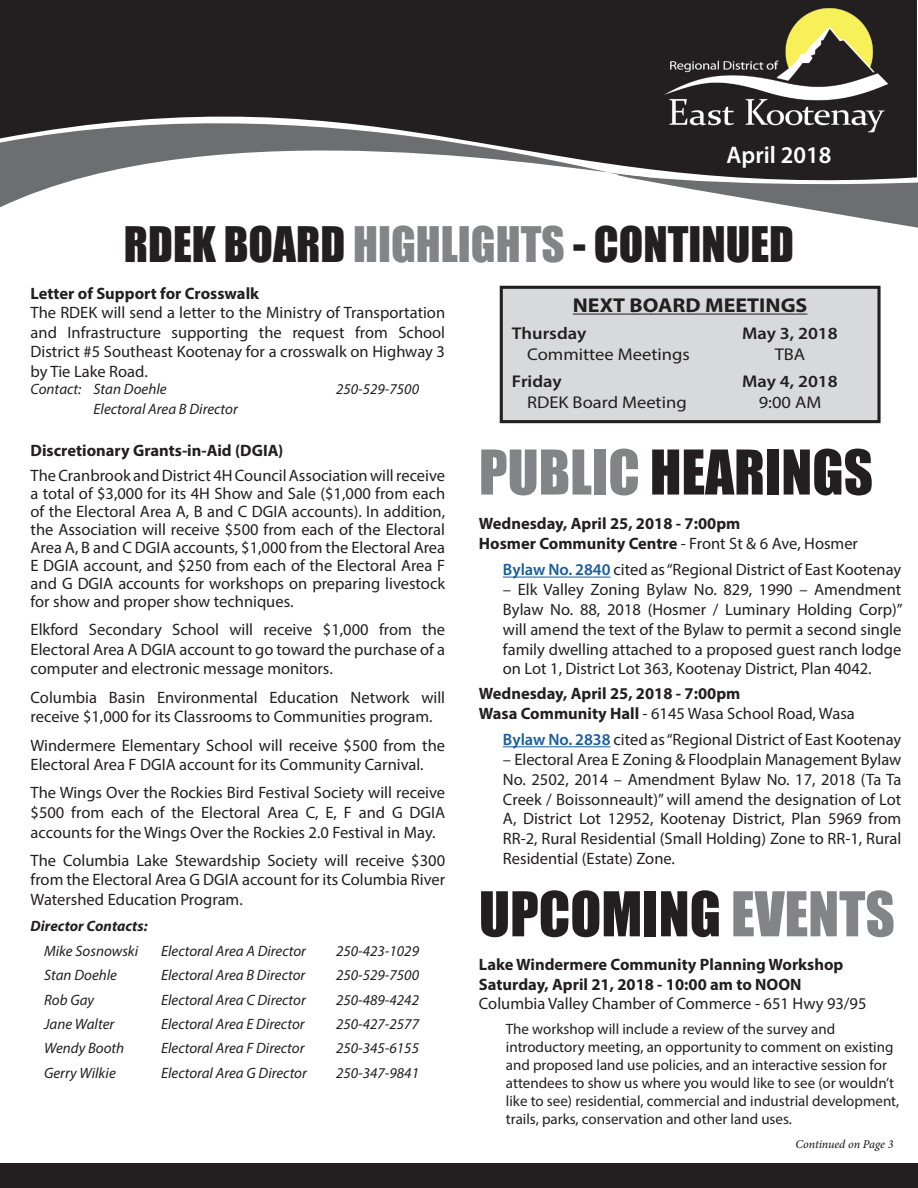
<style>
.page{position:relative;width:918px;height:1188px;background:#fff}
.page>*{position:absolute;margin:0;border:0;box-sizing:border-box;transform-origin:0 0}
.t1{font:57px "Impact";color:#231f20}
.t2{font:45px "Impact";color:#231f20}
.t3{font:600 24px "Myriad Pro";color:#fff}
.t4{font:700 20.1px "Myriad Pro";color:#231f20;scale:1.09 1}
.t5{font:16.95px "Myriad Pro";color:#231f20;scale:1.09 1}
.t6{font:600 16.95px "Myriad Pro";color:#231f20;scale:1.09 1}
.t7{font:16.5px/19.5px "Myriad Pro";color:#231f20;text-align:justify}
.t8{font:700 16.5px/19.8px "Myriad Pro";color:#231f20}
.t9{font:italic 15px "Myriad Pro";color:#231f20}
.t10{font:15px/18px "Myriad Pro";color:#231f20}
.t11{font:italic 700 15px "Myriad Pro";color:#231f20}
.t12{font:italic 500 12px "Minion Pro";letter-spacing:-.01em;color:#231f20}
.s1{color:#828487}
.s2{font-weight:400}
.s3{font-weight:600;color:#175d9e}
</style>
<div class="page">
<div style="left:0;top:1163px;width:918px;height:25px;background:#231f20"></div>
<div style="left:0;top:0;width:917px;height:170px;background:#231f20"></div>
<svg style="left:0;top:77px;width:679px;height:131px"></svg>
<svg style="left:571px;top:170px;width:347px;height:58px"></svg>
<img style="left:662px;top:0;width:228px;height:148px">
<div style="left:665px;top:134px;width:229px;height:29px;background:#231f20"></div>
<div style="left:501px;top:287px;width:378px;height:135px;background:#d8d9db"></div>
<hr style="left:573px;top:314px;width:234px;height:1px;background:#231f20">
<div style="left:500px;top:286px;width:381px;height:137px;border:3px solid #231f20"></div>
<hr style="left:503px;top:577px;width:108px;height:1px;background:#175d9e">
<hr style="left:503px;top:746px;width:108px;height:1px;background:#175d9e">
<h3 class="t3" style="left:727px;top:139px;width:106px">April 2018</h3>
<h2 class="t2" style="left:124px;top:210px;width:672px">RDEK BOARD <span class="s1">HIGHLIGHTS</span> - CONTINUED</h2>
<p class="t8" style="left:31px;top:283px;width:230px">Letter of Support for Crosswalk</p>
<p class="t7" style="left:31px;top:303px;width:416px">The RDEK will send a letter to the Ministry of Transportation and Infrastructure supporting the request from School District #5 Southeast Kootenay for a crosswalk on Highway 3 by Tie Lake Road.</p>
<p class="t9" style="left:31px;top:380px;width:138px">Contact: Stan Doehle</p>
<p class="t9" style="left:336px;top:380px;width:85px">250-529-7500</p>
<p class="t9" style="left:94px;top:399px;width:146px">Electoral Area B Director</p>
<p class="t8" style="left:31px;top:440px;width:254px">Discretionary Grants-in-Aid (DGIA)</p>
<p class="t7" style="left:31px;top:466px;width:416px;line-height:18px">The Cranbrook and District 4H Council Association will receive a total of $3,000 for its 4H Show and Sale ($1,000 from each of the Electoral Area A, B and C DGIA accounts). In addition, the Association will receive $500 from each of the Electoral Area A, B and C DGIA accounts, $1,000 from the Electoral Area E DGIA account, and $250 from each of the Electoral Area F and G DGIA accounts for workshops on preparing livestock for show and proper show techniques.</p>
<p class="t7" style="left:31px;top:620px;width:416px">Elkford Secondary School will receive $1,000 from the Electoral Area A DGIA account to go toward the purchase of a computer and electronic message monitors.</p>
<p class="t7" style="left:31px;top:687px;width:416px">Columbia Basin Environmental Education Network will receive $1,000 for its Classrooms to Communities program.</p>
<p class="t7" style="left:31px;top:735px;width:416px">Windermere Elementary School will receive $500 from the<br>Electoral Area F DGIA account for its Community Carnival.</p>
<p class="t7" style="left:31px;top:783px;width:416px">The Wings Over the Rockies Bird Festival Society will receive $500 from each of the Electoral Area C, E, F and G DGIA accounts for the Wings Over the Rockies 2.0 Festival in May.</p>
<p class="t7" style="left:31px;top:850px;width:416px">The Columbia Lake Stewardship Society will receive $300 from the Electoral Area G DGIA account for its Columbia River Watershed Education Program.</p>
<p class="t11" style="left:31px;top:917px;width:118px">Director Contacts:</p>
<p class="t9" style="left:44px;top:941px;width:96px">Mike Sosnowski</p>
<p class="t9" style="left:161px;top:941px;width:147px">Electoral Area A Director</p>
<p class="t9" style="left:336px;top:941px;width:85px">250-423-1029</p>
<p class="t9" style="left:44px;top:966px;width:75px">Stan Doehle</p>
<p class="t9" style="left:161px;top:966px;width:146px">Electoral Area B Director</p>
<p class="t9" style="left:336px;top:966px;width:85px">250-529-7500</p>
<p class="t9" style="left:44px;top:990px;width:52px">Rob Gay</p>
<p class="t9" style="left:161px;top:990px;width:146px">Electoral Area C Director</p>
<p class="t9" style="left:336px;top:990px;width:85px">250-489-4242</p>
<p class="t9" style="left:44px;top:1015px;width:72px">Jane Walter</p>
<p class="t9" style="left:161px;top:1015px;width:145px">Electoral Area E Director</p>
<p class="t9" style="left:336px;top:1015px;width:85px">250-427-2577</p>
<p class="t9" style="left:44px;top:1039px;width:82px">Wendy Booth</p>
<p class="t9" style="left:161px;top:1039px;width:145px">Electoral Area F Director</p>
<p class="t9" style="left:336px;top:1039px;width:85px">250-345-6155</p>
<p class="t9" style="left:44px;top:1063px;width:73px">Gerry Wilkie</p>
<p class="t9" style="left:161px;top:1063px;width:147px">Electoral Area G Director</p>
<p class="t9" style="left:336px;top:1063px;width:85px">250-347-9841</p>
<p class="t4" style="left:573px;top:292px;width:217px">NEXT BOARD MEETINGS</p>
<p class="t6" style="left:512px;top:323px;width:70px">Thursday</p>
<p class="t6" style="left:742px;top:323px;width:89px">May 3, 2018</p>
<p class="t5" style="left:527px;top:344px;width:151px">Committee Meetings</p>
<p class="t5" style="left:775px;top:344px;width:30px">TBA</p>
<p class="t6" style="left:512px;top:371px;width:47px">Friday</p>
<p class="t6" style="left:742px;top:371px;width:89px">May 4, 2018</p>
<p class="t5" style="left:527px;top:392px;width:148px">RDEK Board Meeting</p>
<p class="t5" style="left:759px;top:392px;width:59px">9:00 AM</p>
<h1 class="t1" style="left:479px;top:428px;width:396px"><span class="s1">PUBLIC</span> HEARINGS</h1>
<p class="t8" style="left:479px;top:513px;width:381px">Wednesday, April 25, 2018 - 7:00pm<br>Hosmer Community Centre <span class="s2">- Front St &amp; 6 Ave, Hosmer</span></p>
<p class="t7" style="left:503px;top:560px;width:400px"><span class="s3">Bylaw No. 2840</span> cited as “Regional District of East Kootenay</p>
<p class="t7" style="left:503px;top:580px;width:401px">– Elk Valley Zoning Bylaw No. 829, 1990 – Amendment Bylaw No. 88, 2018 (Hosmer / Luminary Holding Corp)” will amend the text of the Bylaw to permit a second single family dwelling attached to a proposed guest ranch lodge on Lot 1, District Lot 363, Kootenay District, Plan 4042.</p>
<p class="t8" style="left:479px;top:683px;width:377px">Wednesday, April 25, 2018 - 7:00pm<br>Wasa Community Hall <span class="s2">- 6145 Wasa School Road, Wasa</span></p>
<p class="t7" style="left:503px;top:730px;width:400px"><span class="s3">Bylaw No. 2838</span> cited as “Regional District of East Kootenay</p>
<p class="t7" style="left:503px;top:749px;width:400px">– Electoral Area E Zoning &amp; Floodplain Management Bylaw No. 2502, 2014 – Amendment Bylaw No. 17, 2018 (Ta Ta Creek / Boissonneault)” will amend the designation of Lot A, District Lot 12952, Kootenay District, Plan 5969 from RR-2, Rural Residential (Small Holding) Zone to RR-1, Rural Residential (Estate) Zone.</p>
<h1 class="t1" style="left:479px;top:870px;width:417px">UPCOMING <span class="s1">EVENTS</span></h1>
<p class="t8" style="left:479px;top:954px;width:366px">Lake Windermere Community Planning Workshop<br>Saturday, April 21, 2018 - 10:00 am to NOON</p>
<p class="t7" style="left:479px;top:994px;width:389px">Columbia Valley Chamber of Commerce - 651 Hwy 93/95</p>
<p class="t10" style="left:506px;top:1020px;width:395px">The workshop will include a review of the survey and introductory meeting, an opportunity to comment on existing and proposed land use policies, and an interactive session for attendees to show us where you would like to see (or wouldn’t like to see) residential, commercial and industrial development, trails, parks, conservation and other land uses.</p>
<p class="t12" style="left:796px;top:1136px;width:99px">Continued on Page 3</p>
</div>
